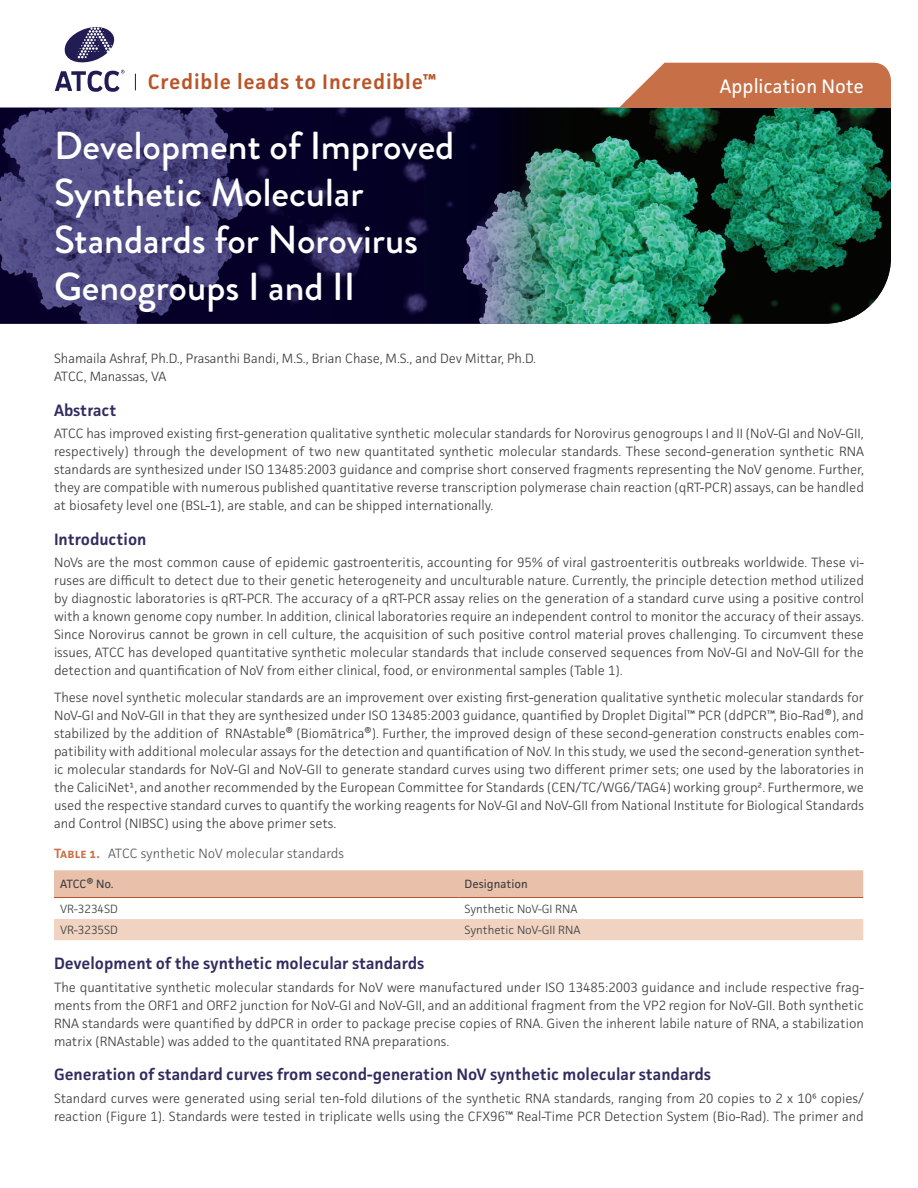
<style>
.page{position:relative;width:918px;height:1188px;background:#fff}
.page>*{position:absolute;margin:0;border:0;box-sizing:border-box;transform-origin:0 0}
.t1{font:500 39px/46.8px "Brandon Grotesque";color:#fff}
.t2{font:600 21px "Facit";letter-spacing:.04em;color:#ba5428}
.t3{font:19.5px "Facit";color:#fff}
.Section_Title{font:600 16.5px "Facit";color:#312c5f}
.t4{font:300 13.5px/18px "Facit";color:#3e3e3f;text-align:justify}
.t5{font:300 13.5px "Facit";color:#57585a}
.Table_Body{font:300 12px "Facit";color:#3e3e3f}
.Table_Categories{font:12px "Facit";color:#3e3e3f}
.s1{font-weight:600;color:#c77048}
</style>
<div class="page">
<img style="left:0;top:108px;width:891px;height:216px">
<svg style="left:55px;top:27px;width:69px;height:65px"></svg>
<svg style="left:135px;top:74px;width:1px;height:16px"></svg>
<svg style="left:619px;top:63px;width:272px;height:45px;background:#cb7c58"></svg>
<div style="left:54px;top:870px;width:809px;height:27px;background:#e9c0aa"></div>
<div style="left:54px;top:919px;width:809px;height:21px;background:#f0d3c1"></div>
<hr style="left:54px;top:897px;width:405px;height:1px;background:#ba5428">
<hr style="left:459px;top:897px;width:404px;height:1px;background:#ba5428">
<h2 class="t2" style="left:148px;top:69px;width:290px">Credible leads to Incredible™</h2>
<h3 class="t3" style="left:720px;top:74px;width:146px">Application Note</h3>
<p class="t1" style="left:54px;top:123px;width:402px">Development of Improved<br>Synthetic Molecular<br>Standards for Norovirus<br>Genogroups I and II</p>
<p class="t4" style="left:54px;top:349px;width:484px">Shamaila Ashraf, Ph.D., Prasanthi Bandi, M.S., Brian Chase, M.S., and Dev Mittar, Ph.D.</p>
<p class="t4" style="left:54px;top:367px;width:114px">ATCC, Manassas, VA</p>
<p class="Section_Title" style="left:54px;top:400px;width:64px">Abstract</p>
<p class="t4" style="left:54px;top:424px;width:812px">ATCC has improved existing first-generation qualitative synthetic molecular standards for Norovirus genogroups I and II (NoV-GI and NoV-GII, respectively) through the development of two new quantitated synthetic molecular standards. These second-generation synthetic RNA standards are synthesized under ISO 13485:2003 guidance and comprise short conserved fragments representing the NoV genome. Further, they are compatible with numerous published quantitative reverse transcription polymerase chain reaction (qRT-PCR) assays, can be handled at biosafety level one (BSL-1), are stable, and can be shipped internationally.</p>
<p class="Section_Title" style="left:54px;top:529px;width:94px">Introduction</p>
<p class="t4" style="left:54px;top:553px;width:812px">NoVs are the most common cause of epidemic gastroenteritis, accounting for 95% of viral gastroenteritis outbreaks worldwide. These vi&shy;ruses are difficult to detect due to their genetic heterogeneity and unculturable nature. Currently, the principle detection method utilized by diagnostic laboratories is qRT-PCR. The accuracy of a qRT-PCR assay relies on the generation of a standard curve using a positive control with a known genome copy number. In addition, clinical laboratories require an independent control to monitor the accuracy of their assays.<br>Since Norovirus cannot be grown in cell culture, the acquisition of such positive control material proves challenging. To circumvent these issues, ATCC has developed quantitative synthetic molecular standards that include conserved sequences from NoV-GI and NoV-GII for the detection and quantification of NoV from either clinical, food, or environmental samples (Table 1).</p>
<p class="t4" style="left:54px;top:688px;width:812px">These novel synthetic molecular standards are an improvement over existing first-generation qualitative synthetic molecular standards for NoV-GI and NoV-GII in that they are synthesized under ISO 13485:2003 guidance, quantified by Droplet Digital™ PCR (ddPCR™, Bio-Rad®), and stabilized by the addition of RNAstable® (Biomātrica®). Further, the improved design of these second-generation constructs enables com&shy;patibility with additional molecular assays for the detection and quantification of NoV. In this study, we used the second-generation synthet&shy;ic molecular standards for NoV-GI and NoV-GII to generate standard curves using two different primer sets; one used by the laboratories in the CaliciNet1, and another recommended by the European Committee for Standards (CEN/TC/WG6/TAG4) working group2. Furthermore, we used the respective standard curves to quantify the working reagents for NoV-GI and NoV-GII from National Institute for Biological Standards and Control (NIBSC) using the above primer sets.</p>
<p class="t5" style="left:54px;top:845px;width:292px"><span class="s1">Table 1.</span> ATCC synthetic NoV molecular standards</p>
<p class="Table_Categories" style="left:60px;top:877px;width:55px">ATCC® No.</p>
<p class="Table_Categories" style="left:465px;top:877px;width:65px">Designation</p>
<p class="Table_Body" style="left:60px;top:901px;width:60px">VR-3234SD</p>
<p class="Table_Body" style="left:465px;top:901px;width:114px">Synthetic NoV-GI RNA</p>
<p class="Table_Body" style="left:60px;top:923px;width:60px">VR-3235SD</p>
<p class="Table_Body" style="left:465px;top:923px;width:117px">Synthetic NoV-GII RNA</p>
<p class="Section_Title" style="left:54px;top:953px;width:372px">Development of the synthetic molecular standards</p>
<p class="t4" style="left:54px;top:978px;width:812px">The quantitative synthetic molecular standards for NoV were manufactured under ISO 13485:2003 guidance and include respective frag&shy;ments from the ORF1 and ORF2 junction for NoV-GI and NoV-GII, and an additional fragment from the VP2 region for NoV-GII. Both synthetic RNA standards were quantified by ddPCR in order to package precise copies of RNA. Given the inherent labile nature of RNA, a stabilization matrix (RNAstable) was added to the quantitated RNA preparations.</p>
<p class="Section_Title" style="left:54px;top:1064px;width:659px">Generation of standard curves from second-generation NoV synthetic molecular standards</p>
<p class="t4" style="left:54px;top:1089px;width:812px">Standard curves were generated using serial ten-fold dilutions of the synthetic RNA standards, ranging from 20 copies to 2 x 106 copies/ reaction (Figure 1). Standards were tested in triplicate wells using the CFX96™ Real-Time PCR Detection System (Bio-Rad). The primer and</p>
</div>
